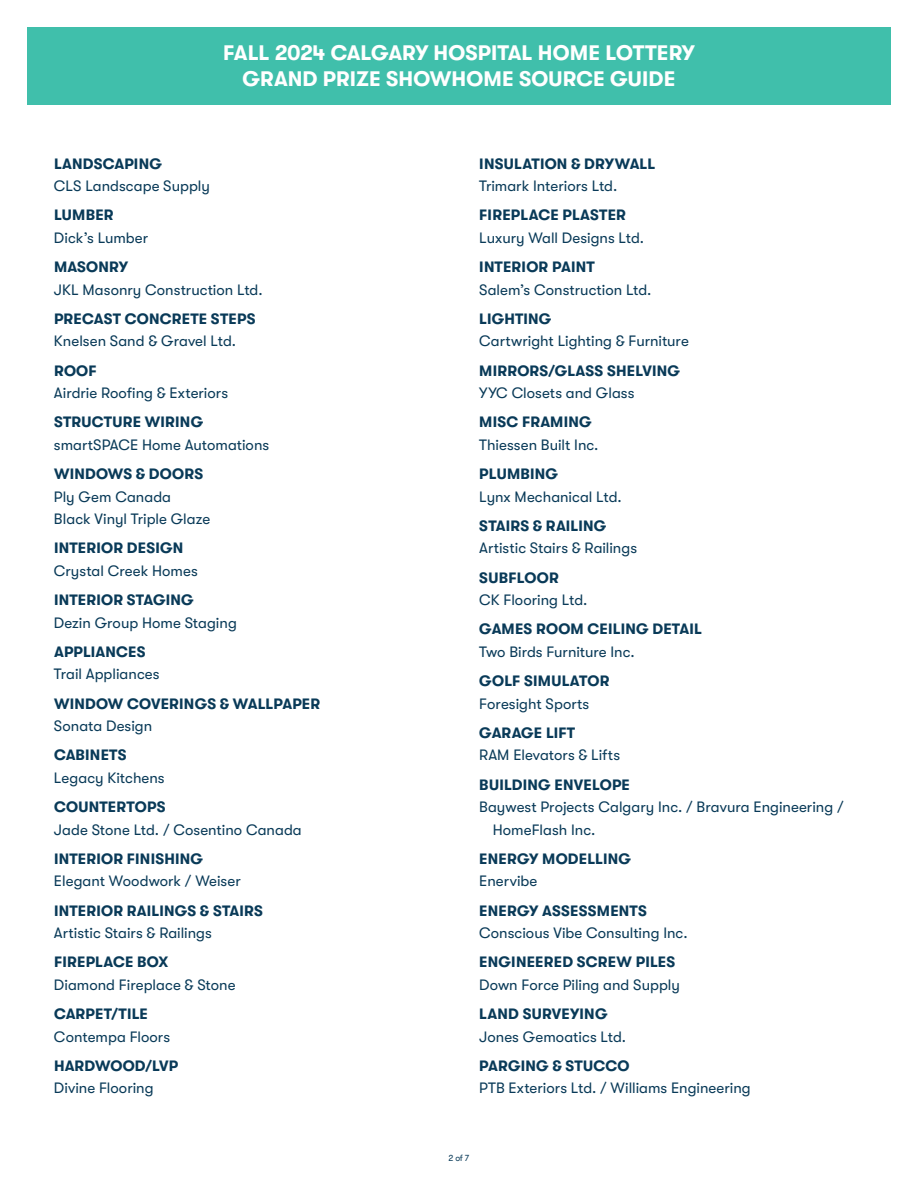
<style>
.page{position:relative;width:918px;height:1188px;background:#fff}
.page>*{position:absolute;margin:0;border:0;box-sizing:border-box;transform-origin:0 0}
.t1{font:700 21px/25.5px "GT Walsheim Pro";letter-spacing:.005em;color:#fff;text-align:center}
.t2{font:15px/22.5px "GT Walsheim Pro";color:#093a58}
.t3{font:700 15px "GT Walsheim Pro";letter-spacing:.015em;color:#093a58}
.t4{font:9px "GT Walsheim Pro";color:#093a58;scale:.96 1}
</style>
<div class="page">
<div style="left:27px;top:27px;width:864px;height:77px;background:#40bfab"></div>
<h1 class="t1" style="left:223px;top:40px;width:473px">FALL 2024 CALGARY HOSPITAL HOME LOTTERY<br>GRAND PRIZE SHOWHOME SOURCE GUIDE</h1>
<p class="t3" style="left:54px;top:155px;width:109px">LANDSCAPING</p>
<p class="t2" style="left:54px;top:175px;width:157px">CLS Landscape Supply</p>
<p class="t3" style="left:54px;top:207px;width:61px">LUMBER</p>
<p class="t2" style="left:54px;top:227px;width:96px">Dick’s Lumber</p>
<p class="t3" style="left:54px;top:259px;width:75px">MASONRY</p>
<p class="t2" style="left:54px;top:278px;width:210px">JKL Masonry Construction Ltd.</p>
<p class="t3" style="left:54px;top:310px;width:203px">PRECAST CONCRETE STEPS</p>
<p class="t2" style="left:54px;top:330px;width:184px">Knelsen Sand &amp; Gravel Ltd.</p>
<p class="t3" style="left:54px;top:362px;width:44px">ROOF</p>
<p class="t2" style="left:54px;top:382px;width:176px">Airdrie Roofing &amp; Exteriors</p>
<p class="t3" style="left:54px;top:414px;width:151px">STRUCTURE WIRING</p>
<p class="t2" style="left:54px;top:434px;width:217px">smartSPACE Home Automations</p>
<p class="t3" style="left:54px;top:466px;width:151px">WINDOWS &amp; DOORS</p>
<p class="t2" style="left:54px;top:485px;width:158px">Ply Gem Canada<br>Black Vinyl Triple Glaze</p>
<p class="t3" style="left:54px;top:540px;width:131px">INTERIOR DESIGN</p>
<p class="t2" style="left:54px;top:560px;width:145px">Crystal Creek Homes</p>
<p class="t3" style="left:54px;top:592px;width:141px">INTERIOR STAGING</p>
<p class="t2" style="left:54px;top:611px;width:184px">Dezin Group Home Staging</p>
<p class="t3" style="left:54px;top:643px;width:93px">APPLIANCES</p>
<p class="t2" style="left:54px;top:663px;width:107px">Trail Appliances</p>
<p class="t3" style="left:54px;top:695px;width:268px">WINDOW COVERINGS &amp; WALLPAPER</p>
<p class="t2" style="left:54px;top:715px;width:100px">Sonata Design</p>
<p class="t3" style="left:54px;top:747px;width:74px">CABINETS</p>
<p class="t2" style="left:54px;top:767px;width:112px">Legacy Kitchens</p>
<p class="t3" style="left:54px;top:799px;width:113px">COUNTERTOPS</p>
<p class="t2" style="left:54px;top:818px;width:249px">Jade Stone Ltd. / Cosentino Canada</p>
<p class="t3" style="left:54px;top:850px;width:151px">INTERIOR FINISHING</p>
<p class="t2" style="left:54px;top:870px;width:188px">Elegant Woodwork / Weiser</p>
<p class="t3" style="left:54px;top:902px;width:210px">INTERIOR RAILINGS &amp; STAIRS</p>
<p class="t2" style="left:54px;top:922px;width:159px">Artistic Stairs &amp; Railings</p>
<p class="t3" style="left:54px;top:954px;width:116px">FIREPLACE BOX</p>
<p class="t2" style="left:54px;top:974px;width:183px">Diamond Fireplace &amp; Stone</p>
<p class="t3" style="left:54px;top:1006px;width:95px">CARPET/TILE</p>
<p class="t2" style="left:54px;top:1025px;width:118px">Contempa Floors</p>
<p class="t3" style="left:54px;top:1057px;width:126px">HARDWOOD/LVP</p>
<p class="t2" style="left:54px;top:1077px;width:101px">Divine Flooring</p>
<p class="t3" style="left:479px;top:155px;width:178px">INSULATION &amp; DRYWALL</p>
<p class="t2" style="left:479px;top:175px;width:140px">Trimark Interiors Ltd.</p>
<p class="t3" style="left:479px;top:207px;width:148px">FIREPLACE PLASTER</p>
<p class="t2" style="left:479px;top:227px;width:166px">Luxury Wall Designs Ltd.</p>
<p class="t3" style="left:479px;top:259px;width:117px">INTERIOR PAINT</p>
<p class="t2" style="left:479px;top:278px;width:174px">Salem’s Construction Ltd.</p>
<p class="t3" style="left:479px;top:310px;width:74px">LIGHTING</p>
<p class="t2" style="left:479px;top:330px;width:211px">Cartwright Lighting &amp; Furniture</p>
<p class="t3" style="left:479px;top:362px;width:202px">MIRRORS/GLASS SHELVING</p>
<p class="t2" style="left:479px;top:382px;width:157px">YYC Closets and Glass</p>
<p class="t3" style="left:479px;top:414px;width:114px">MISC FRAMING</p>
<p class="t2" style="left:479px;top:434px;width:121px">Thiessen Built Inc.</p>
<p class="t3" style="left:479px;top:466px;width:80px">PLUMBING</p>
<p class="t2" style="left:479px;top:485px;width:144px">Lynx Mechanical Ltd.</p>
<p class="t3" style="left:479px;top:517px;width:129px">STAIRS &amp; RAILING</p>
<p class="t2" style="left:479px;top:537px;width:159px">Artistic Stairs &amp; Railings</p>
<p class="t3" style="left:479px;top:569px;width:81px">SUBFLOOR</p>
<p class="t2" style="left:479px;top:589px;width:110px">CK Flooring Ltd.</p>
<p class="t3" style="left:479px;top:621px;width:224px">GAMES ROOM CEILING DETAIL</p>
<p class="t2" style="left:479px;top:641px;width:157px">Two Birds Furniture Inc.</p>
<p class="t3" style="left:479px;top:673px;width:132px">GOLF SIMULATOR</p>
<p class="t2" style="left:479px;top:692px;width:112px">Foresight Sports</p>
<p class="t3" style="left:479px;top:724px;width:97px">GARAGE LIFT</p>
<p class="t2" style="left:479px;top:744px;width:142px">RAM Elevators &amp; Lifts</p>
<p class="t3" style="left:479px;top:776px;width:152px">BUILDING ENVELOPE</p>
<p class="t2" style="left:493px;top:796px;width:352px;text-indent:-14px">Baywest Projects Calgary Inc. / Bravura Engineering /<br>HomeFlash Inc.</p>
<p class="t3" style="left:479px;top:850px;width:153px">ENERGY MODELLING</p>
<p class="t2" style="left:479px;top:870px;width:60px">Enervibe</p>
<p class="t3" style="left:479px;top:902px;width:169px">ENERGY ASSESSMENTS</p>
<p class="t2" style="left:479px;top:922px;width:210px">Conscious Vibe Consulting Inc.</p>
<p class="t3" style="left:479px;top:954px;width:197px">ENGINEERED SCREW PILES</p>
<p class="t2" style="left:479px;top:974px;width:202px">Down Force Piling and Supply</p>
<p class="t3" style="left:479px;top:1006px;width:130px">LAND SURVEYING</p>
<p class="t2" style="left:479px;top:1025px;width:148px">Jones Gemoatics Ltd.</p>
<p class="t3" style="left:479px;top:1057px;width:152px">PARGING &amp; STUCCO</p>
<p class="t2" style="left:479px;top:1077px;width:273px">PTB Exteriors Ltd. / Williams Engineering</p>
<p class="t4" style="left:449px;top:1153px;width:23px">2 of 7</p>
</div>
